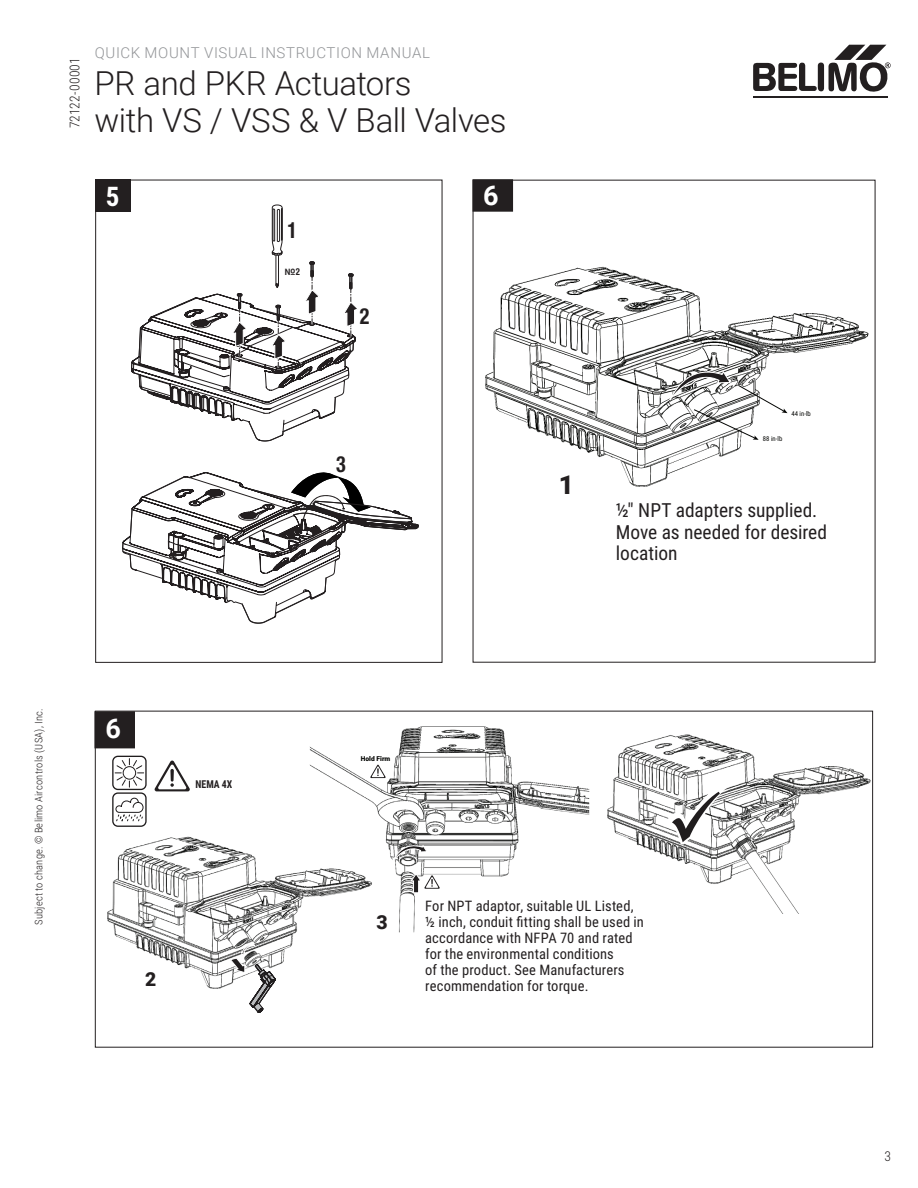
<style>
.page{position:relative;width:918px;height:1188px;background:#fff}
.page>*{position:absolute;margin:0;border:0;box-sizing:border-box;transform-origin:0 0}
.t1{font:300 33px/37.2px "Roboto";letter-spacing:-.01em;color:#231f20}
.t2{font:700 27px "Roboto";color:#fff}
.t3{font:700 27px "Roboto Condensed";color:#fff}
.t4{font:900 25.95px "Roboto";color:#231f20}
.t5{font:700 condensed 22.2px "Helvetica Neue LT Std";color:#231f20;scale:.9 1}
.t6{font:19.5px/21.6px "Roboto Condensed";color:#231f20}
.t7{font:900 19.35px "Roboto";color:#231f20}
.t8{font:300 15px "Roboto";letter-spacing:.045em;color:#939598}
.t9{font:14.55px/16px "Roboto Condensed";letter-spacing:.01em;color:#231f20}
.t10{font:300 13.5px "Roboto Condensed";letter-spacing:.015em;color:#231f20}
.t11{font:700 10.95px "Roboto Condensed";color:#231f20;scale:.9 1}
.t12{font:300 10.5px "Roboto Condensed";letter-spacing:.02em;color:#231f20}
.t13{font:700 8.7px "Nimbus Sans BEL";color:#231f20;scale:.9 1}
.t14{font:900 6.75px "Roboto";color:#040503}
.t15{font:6.6px "Roboto Condensed";color:#040503}
.s1{font-family:"Helvetica Neue LT Std";font-stretch:condensed;font-size:9.6px}
</style>
<div class="page">
<hr style="left:753px;top:97px;width:134px;height:1px;background:#231f20">
<svg style="left:753px;top:45px;width:138px;height:47px"></svg>
<svg style="left:131px;top:204px;width:226px;height:238px"></svg>
<div style="left:287px;top:221px;width:12px;height:19px;background:#fff"></div>
<div style="left:95px;top:179px;width:35px;height:33px;background:#231f20"></div>
<svg style="left:122px;top:472px;width:297px;height:152px"></svg>
<div style="left:336px;top:455px;width:11px;height:19px;background:#fff"></div>
<img style="left:485px;top:266px;width:384px;height:221px">
<svg style="left:669px;top:366px;width:118px;height:74px"></svg>
<div style="left:474px;top:180px;width:38px;height:31px;background:#231f20"></div>
<div style="left:473px;top:179px;width:40px;height:33px;border:2px solid #231f20"></div>
<img style="left:310px;top:726px;width:279px;height:206px">
<svg style="left:392px;top:842px;width:36px;height:20px"></svg>
<svg style="left:370px;top:765px;width:16px;height:13px"></svg>
<svg style="left:411px;top:873px;width:29px;height:20px"></svg>
<img style="left:607px;top:734px;width:264px;height:179px">
<svg style="left:668px;top:782px;width:59px;height:63px"></svg>
<svg style="left:155px;top:761px;width:35px;height:30px"></svg>
<div style="left:96px;top:712px;width:38px;height:35px;background:#231f20"></div>
<div style="left:95px;top:711px;width:40px;height:37px;border:2px solid #231f20"></div>
<img style="left:107px;top:833px;width:268px;height:156px">
<svg style="left:230px;top:945px;width:46px;height:68px"></svg>
<div style="left:112px;top:792px;width:35px;height:35px;border:1px solid #201d1e;border-radius:5px"></div>
<svg style="left:115px;top:797px;width:29px;height:25px"></svg>
<div style="left:112px;top:756px;width:35px;height:34px;border:1px solid #201d1e;border-radius:5px"></div>
<svg style="left:115px;top:759px;width:29px;height:28px"></svg>
<p class="t10" style="left:65px;top:128px;width:72px;rotate:-90deg">72122-00001</p>
<p class="t8" style="left:95px;top:42px;width:337px">QUICK MOUNT VISUAL INSTRUCTION MANUAL</p>
<h1 class="t1" style="left:94px;top:63px;width:413px">PR and PKR Actuators<br>with VS / VSS &amp; V Ball Valves</h1>
<h2 class="t3" style="left:106px;top:177px;width:15px">5</h2>
<h3 class="t5" style="left:287px;top:217px;width:12px">1</h3>
<p class="t13" style="left:285px;top:266px;width:18px">№<span class="s1">2</span></p>
<h3 class="t5" style="left:360px;top:303px;width:12px">2</h3>
<h2 class="t2" style="left:483px;top:177px;width:17px">6</h2>
<h3 class="t5" style="left:336px;top:450px;width:12px">3</h3>
<h3 class="t4" style="left:559px;top:467px;width:17px">1</h3>
<p class="t15" style="left:763px;top:434px;width:21px">88 in-lb</p>
<p class="t15" style="left:792px;top:409px;width:21px">44 in-lb</p>
<h3 class="t6" style="left:616px;top:499px;width:213px">½" NPT adapters supplied.<br>Move as needed for desired location</h3>
<p class="t12" style="left:32px;top:925px;width:218px;rotate:-90deg">Subject to change. © Belimo Aircontrols (USA), Inc.</p>
<h2 class="t2" style="left:105px;top:709px;width:17px">6</h2>
<p class="t11" style="left:196px;top:776px;width:42px">NEMA 4X</p>
<h3 class="t7" style="left:145px;top:965px;width:13px">2</h3>
<p class="t14" style="left:361px;top:754px;width:31px">Hold Firm</p>
<h3 class="t7" style="left:376px;top:909px;width:13px">3</h3>
<p class="t9" style="left:425px;top:897px;width:220px">For NPT adaptor, suitable UL Listed, ½ inch, conduit fitting shall be used in accordance with NFPA 70 and rated for the environmental conditions<br>of the product. See Manufacturers recommendation for torque.</p>
<p class="t10" style="left:884px;top:1147px;width:8px">3</p>
</div>
